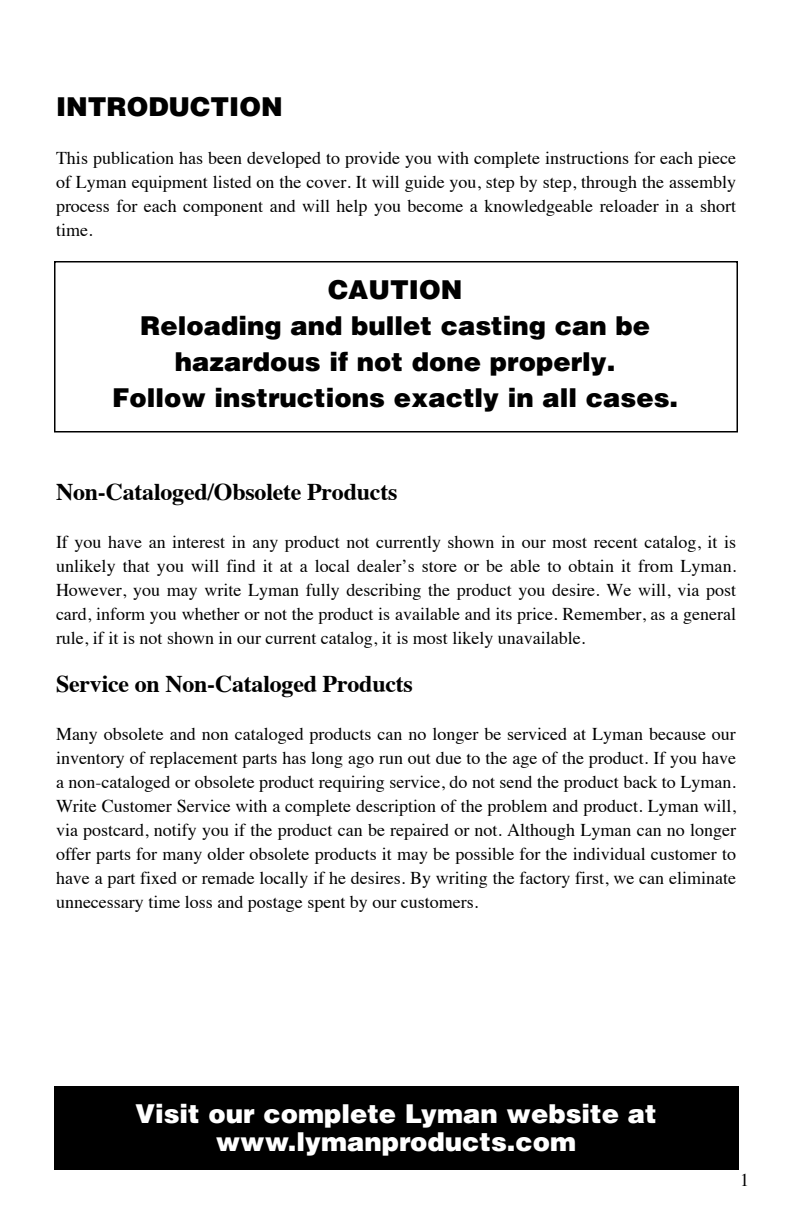
<style>
.page{position:relative;width:792px;height:1224px;background:#fff}
.page>*{position:absolute;margin:0;border:0;box-sizing:border-box;transform-origin:0 0}
.t1{font:900 26px/36px "Helvetica LT Pro";color:#000;text-align:center}
.t2{font:900 26px/28px "Helvetica LT Pro";color:#fff;text-align:center}
.t3{font:700 24px "Times";letter-spacing:-.01em;color:#000}
.t4{font:18px/24px "Times";color:#000;text-align:justify}
</style>
<div class="page">
<div style="left:54px;top:261px;width:684px;height:172px;border:2px solid #000"></div>
<div style="left:54px;top:1086px;width:684px;height:84px;background:#000"></div>
<h1 class="t1" style="left:56px;top:88px;width:228px">INTRODUCTION</h1>
<p class="t4" style="left:56px;top:144px;width:682px">This publication has been developed to provide you with complete instructions for each piece of Lyman equipment listed on the cover. It will guide you, step by step, through the assembly process for each component and will help you become a knowledgeable reloader in a short time.</p>
<h1 class="t1" style="left:112px;top:272px;width:568px">CAUTION<br>Reloading and bullet casting can be hazardous if not done properly.<br>Follow instructions exactly in all cases.</h1>
<h2 class="t3" style="left:56px;top:469px;width:343px">Non-Cataloged/Obsolete Products</h2>
<p class="t4" style="left:56px;top:528px;width:682px">If you have an interest in any product not currently shown in our most recent catalog, it is unlikely that you will find it at a local dealer’s store or be able to obtain it from Lyman.<br>However, you may write Lyman fully describing the product you desire. We will, via post card, inform you whether or not the product is available and its price. Remember, as a general rule, if it is not shown in our current catalog, it is most likely unavailable.</p>
<h2 class="t3" style="left:56px;top:661px;width:358px">Service on Non-Cataloged Products</h2>
<p class="t4" style="left:56px;top:720px;width:682px">Many obsolete and non cataloged products can no longer be serviced at Lyman because our inventory of replacement parts has long ago run out due to the age of the product. If you have a non-cataloged or obsolete product requiring service, do not send the product back to Lyman.<br>Write Customer Service with a complete description of the problem and product. Lyman will, via postcard, notify you if the product can be repaired or not. Although Lyman can no longer offer parts for many older obsolete products it may be possible for the individual customer to have a part fixed or remade locally if he desires. By writing the factory first, we can eliminate unnecessary time loss and postage spent by our customers.</p>
<h1 class="t2" style="left:135px;top:1100px;width:523px">Visit our complete Lyman website at www.lymanproducts.com</h1>
<p class="t4" style="left:740px;top:1166px;width:10px">1</p>
</div>
